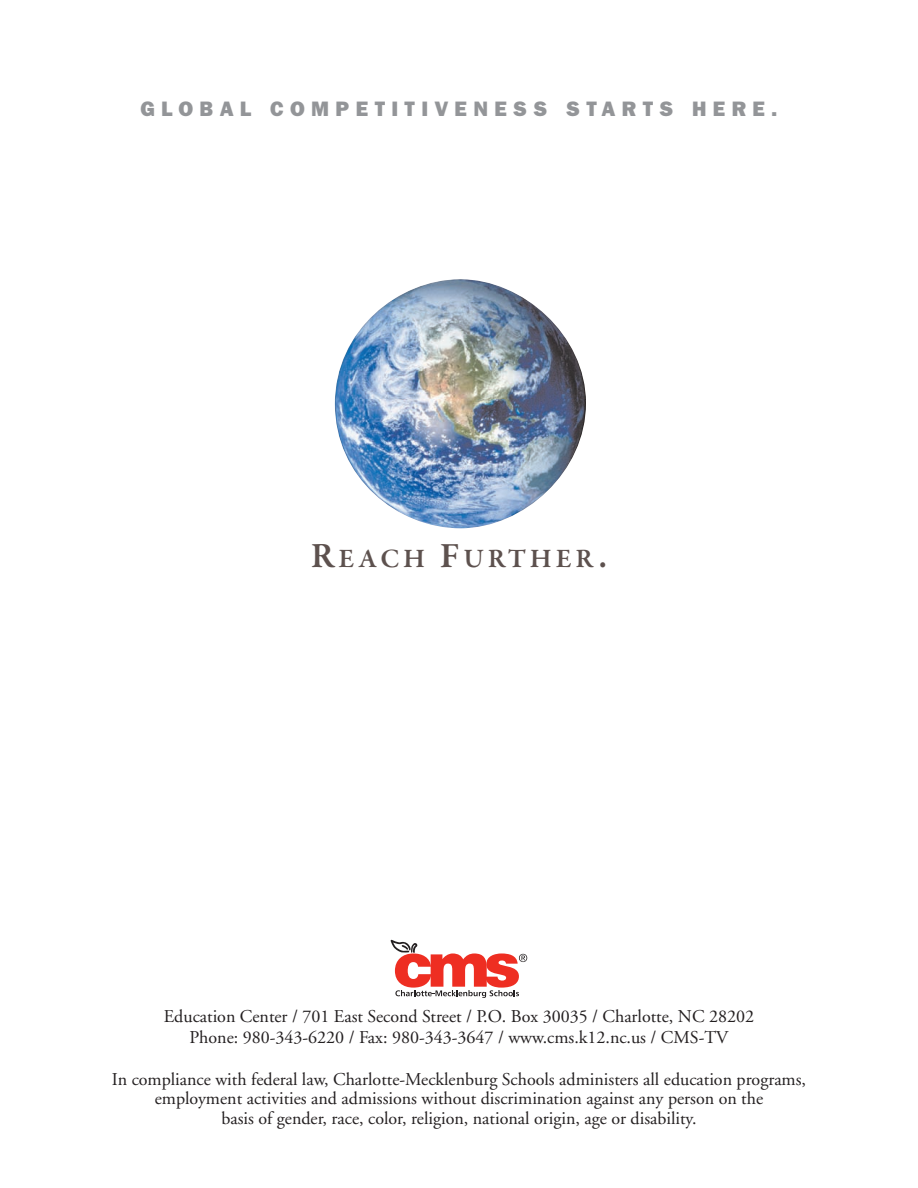
<style>
.page{position:relative;width:918px;height:1188px;background:#fff}
.page>*{position:absolute;margin:0;border:0;box-sizing:border-box;transform-origin:0 0}
.t1{font:600 27px "Garamond Premr Pro";letter-spacing:.14em;color:#5d514e}
.t2{font:800 21px "Franklin Gothic";letter-spacing:.3em;color:#939598}
.t3{font:18px/19.5px "Adobe Garamond";color:#231f20;text-align:center}
.s1{font-size:36px}
</style>
<div class="page">
<svg style="left:391px;top:940px;width:136px;height:58px"></svg>
<img style="left:335px;top:279px;width:251px;height:249px">
<p class="t2" style="left:140px;top:97px;width:639px">GLOBAL COMPETITIVENESS STARTS HERE.</p>
<h1 class="t1" style="left:311px;top:548px;width:298px"><span class="s1">R</span>EACH <span class="s1">F</span>URTHER<span class="s1">.</span></h1>
<p class="t3" style="left:164px;top:1007px;width:592px;line-height:21.8px">Education Center / 701 East Second Street / P.O. Box 30035 / Charlotte, NC 28202<br>Phone: 980-343-6220 / Fax: 980-343-3647 / www.cms.k12.nc.us / CMS-TV</p>
<p class="t3" style="left:112px;top:1071px;width:696px">In compliance with federal law, Charlotte-Mecklenburg Schools administers all education programs, employment activities and admissions without discrimination against any person on the<br>basis of gender, race, color, religion, national origin, age or disability.</p>
</div>
